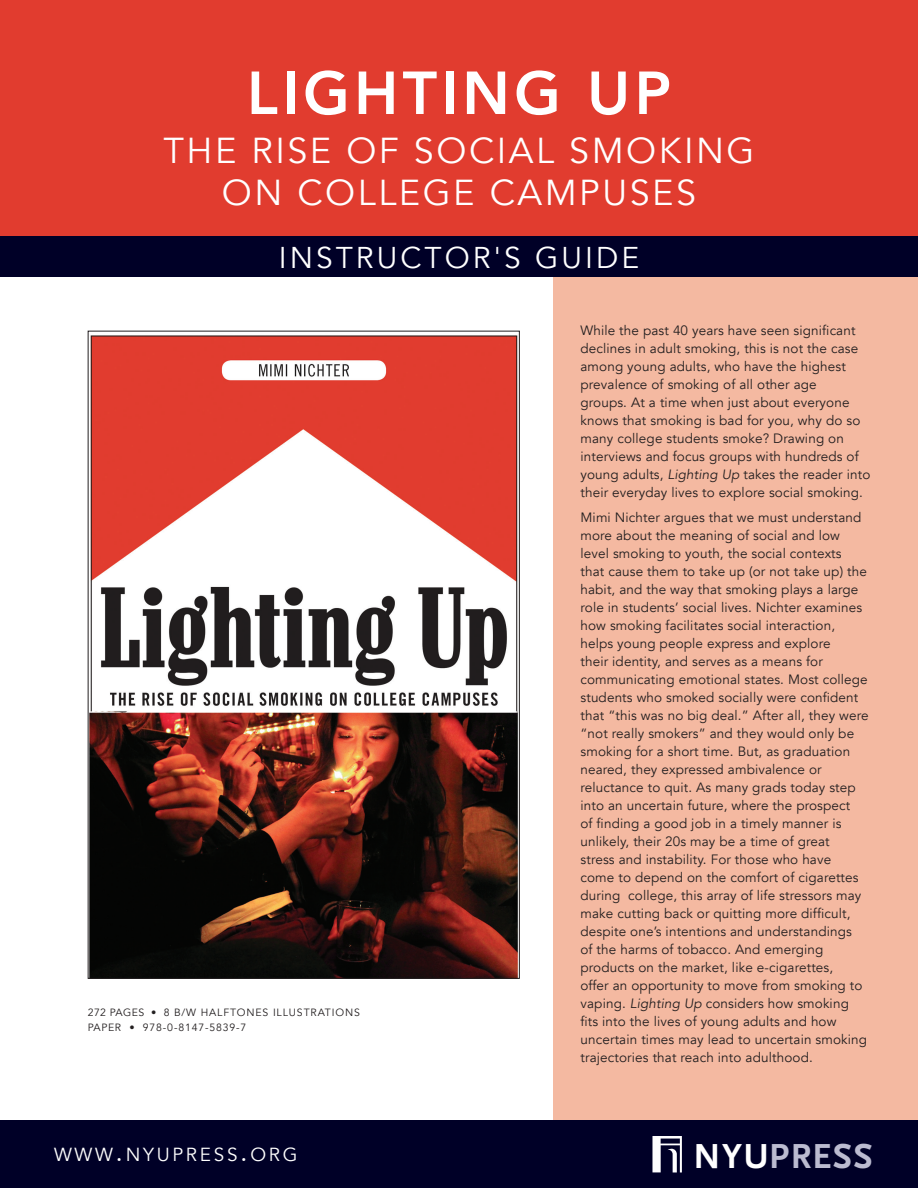
<style>
.page{position:relative;width:918px;height:1188px;background:#fff}
.page>*{position:absolute;margin:0;border:0;box-sizing:border-box;transform-origin:0 0}
.t1{font:800 60px "Avenir";letter-spacing:.07em;color:#fff}
.t2{font:700 36.3px "Scala Sans";letter-spacing:.035em;color:#bbbbd0}
.t3{font:36px/42px "Avenir";letter-spacing:.07em;color:#fff;text-align:center}
.t4{font:30px "Avenir";letter-spacing:.1em;color:#fff}
.t5{font:18.9px "Avenir";letter-spacing:.145em;color:#fff}
.t6{font:13.5px/18px "Avenir";letter-spacing:.01em;color:#231f20}
.t7{font:10.5px/15px "Avenir";letter-spacing:.08em;color:#231f20}
.s1{font-style:italic}
.s2{font-size:27px}
.s3{color:#fff}
</style>
<div class="page">
<div style="left:0;top:0;width:918px;height:256px;background:#e13c2f"></div>
<img style="left:90px;top:335px;width:428px;height:642px">
<div style="left:554px;top:258px;width:364px;height:862px;background:#f4b9a1"></div>
<div style="left:0;top:1120px;width:918px;height:68px;background:#000027"></div>
<svg style="left:652px;top:1136px;width:30px;height:36px"></svg>
<div style="left:0;top:236px;width:918px;height:41px;background:#000027"></div>
<h1 class="t1" style="left:247px;top:46px;width:426px">LIGHTING UP</h1>
<h3 class="t3" style="left:163px;top:130px;width:593px">THE RISE OF SOCIAL SMOKING<br>ON COLLEGE CAMPUSES</h3>
<h3 class="t4" style="left:279px;top:240px;width:362px">INSTRUCTOR'S GUIDE</h3>
<p class="t7" style="left:88px;top:1005px;width:274px">272 PAGES • 8 B/W HALFTONES ILLUSTRATIONS<br>PAPER • 978-0-8147-5839-7</p>
<p class="t6" style="left:580px;top:322px;width:291px">While the past 40 years have seen significant declines in adult smoking, this is not the case among young adults, who have the highest prevalence of smoking of all other age<br>groups. At a time when just about everyone knows that smoking is bad for you, why do so many college students smoke? Drawing on interviews and focus groups with hundreds of young adults, <span class="s1">Lighting Up</span> takes the reader into their everyday lives to explore social smoking.</p>
<p class="t6" style="left:580px;top:509px;width:290px">Mimi Nichter argues that we must understand more about the meaning of social and low level smoking to youth, the social contexts that cause them to take up (or not take up) the habit, and the way that smoking plays a large role in students’ social lives. Nichter examines how smoking facilitates social interaction, helps young people express and explore<br>their identity, and serves as a means for communicating emotional states. Most college students who smoked socially were confident that “this was no big deal.” After all, they were “not really smokers” and they would only be smoking for a short time. But, as graduation neared, they expressed ambivalence or reluctance to quit. As many grads today step into an uncertain future, where the prospect<br>of finding a good job in a timely manner is unlikely, their 20s may be a time of great<br>stress and instability. For those who have<br>come to depend on the comfort of cigarettes during college, this array of life stressors may make cutting back or quitting more difficult, despite one’s intentions and understandings<br>of the harms of tobacco. And emerging products on the market, like e-cigarettes,<br>offer an opportunity to move from smoking to vaping. <span class="s1">Lighting Up</span> considers how smoking fits into the lives of young adults and how uncertain times may lead to uncertain smoking trajectories that reach into adulthood.</p>
<h3 class="t5" style="left:54px;top:1143px;width:245px">WWW<span class="s2">.</span>NYUPRESS<span class="s2">.</span>ORG</h3>
<h2 class="t2" style="left:693px;top:1136px;width:181px"><span class="s3">NYU</span> PRESS</h2>
</div>
